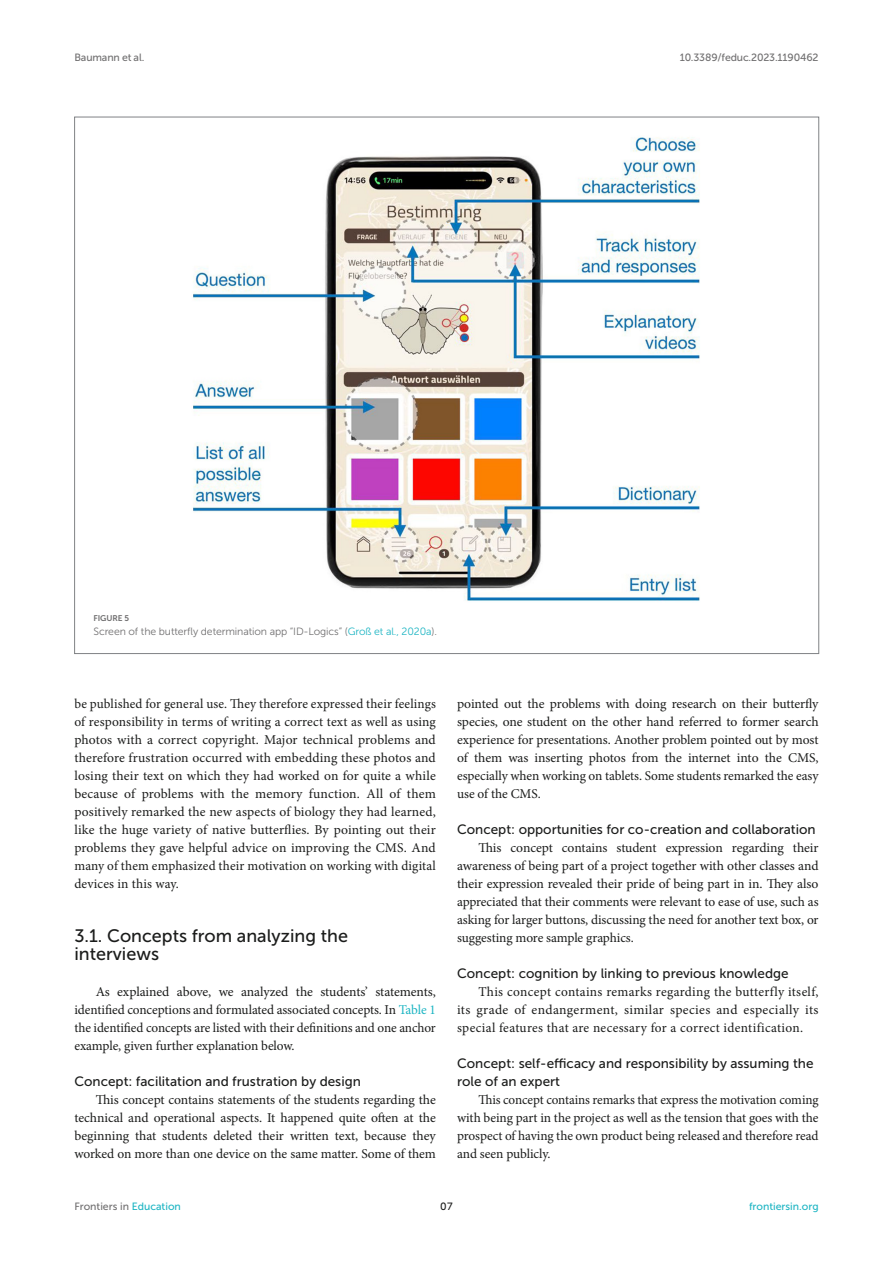
<style>
.page{position:relative;width:893px;height:1263px;background:#fff}
.page>*{position:absolute;margin:0;border:0;box-sizing:border-box;transform-origin:0 0}
.HEAD_2{font:18px/18px "Museo Sans 500";color:#1b1c1b}
.TEXT_FLUSH{font:13.5px/18px "Minion Pro";letter-spacing:-.005em;color:#1b1c1b;text-align:justify}
.HEAD_4{font:13.5px/18px "Museo Sans 500";color:#1b1c1b}
.FIG_LEG{font:10.5px "Museo Sans 300";letter-spacing:-.01em;color:#706f70}
.t1{font:10.5px "Museo Sans 500";letter-spacing:-.015em;color:#706f70}
.t2{font:10.5px "Museo Sans 500";color:#1db5c3}
.t3{font:10.5px "Museo Sans 500";color:#1b1c1b}
.FIG_HD{font:8.25px "Museo Sans 700";letter-spacing:-.01em;color:#706f70}
.s1{color:#1db5c3}
</style>
<div class="page">
<img style="left:193px;top:137px;width:507px;height:464px">
<p class="t1" style="left:74px;top:51px;width:71px">Baumann et al.</p>
<p class="t1" style="left:680px;top:51px;width:140px">10.3389/feduc.2023.1190462</p>
<p class="FIG_HD" style="left:94px;top:614px;width:37px">FIGURE 5</p>
<p class="FIG_LEG" style="left:94px;top:625px;width:345px">Screen of the butterfly determination app “ID-Logics” (<span class="s1">Groß et al., 2020a</span>).</p>
<p class="TEXT_FLUSH" style="left:74px;top:695px;width:363px">be published for general use. They therefore expressed their feelings of responsibility in terms of writing a correct text as well as using photos with a correct copyright. Major technical problems and therefore frustration occurred with embedding these photos and losing their text on which they had worked on for quite a while because of problems with the memory function. All of them positively remarked the new aspects of biology they had learned, like the huge variety of native butterflies. By pointing out their problems they gave helpful advice on improving the CMS. And many of them emphasized their motivation on working with digital devices in this way.</p>
<p class="HEAD_2" style="left:74px;top:927px;width:275px">3.1. Concepts from analyzing the interviews</p>
<p class="TEXT_FLUSH" style="left:74px;top:983px;width:363px;text-indent:21px">As explained above, we analyzed the students’ statements, identified conceptions and formulated associated concepts. In <span class="s1">Table 1 </span>the identified concepts are listed with their definitions and one anchor example, given further explanation below.</p>
<p class="HEAD_4" style="left:74px;top:1072px;width:288px">Concept: facilitation and frustration by design</p>
<p class="TEXT_FLUSH" style="left:74px;top:1091px;width:363px;text-indent:21px">This concept contains statements of the students regarding the technical and operational aspects. It happened quite often at the beginning that students deleted their written text, because they worked on more than one device on the same matter. Some of them</p>
<p class="TEXT_FLUSH" style="left:457px;top:695px;width:363px">pointed out the problems with doing research on their butterfly species, one student on the other hand referred to former search experience for presentations. Another problem pointed out by most of them was inserting photos from the internet into the CMS, especially when working on tablets. Some students remarked the easy use of the CMS.</p>
<p class="HEAD_4" style="left:457px;top:820px;width:360px">Concept: opportunities for co-creation and collaboration</p>
<p class="TEXT_FLUSH" style="left:457px;top:839px;width:363px;text-indent:21px">This concept contains student expression regarding their awareness of being part of a project together with other classes and their expression revealed their pride of being part in in. They also appreciated that their comments were relevant to ease of use, such as asking for larger buttons, discussing the need for another text box, or suggesting more sample graphics.</p>
<p class="HEAD_4" style="left:457px;top:964px;width:333px">Concept: cognition by linking to previous knowledge</p>
<p class="TEXT_FLUSH" style="left:457px;top:983px;width:363px;text-indent:21px">This concept contains remarks regarding the butterfly itself, its grade of endangerment, similar species and especially its special features that are necessary for a correct identification.</p>
<p class="HEAD_4" style="left:457px;top:1054px;width:358px">Concept: self-efficacy and responsibility by assuming the role of an expert</p>
<p class="TEXT_FLUSH" style="left:457px;top:1091px;width:363px;text-indent:21px">This concept contains remarks that express the motivation coming with being part in the project as well as the tension that goes with the prospect of having the own product being released and therefore read and seen publicly.</p>
<p class="t1" style="left:74px;top:1200px;width:108px">Frontiers in <span class="s1">Education</span></p>
<p class="t3" style="left:440px;top:1200px;width:14px">07</p>
<p class="t2" style="left:749px;top:1200px;width:71px">frontiersin.org</p>
</div>
